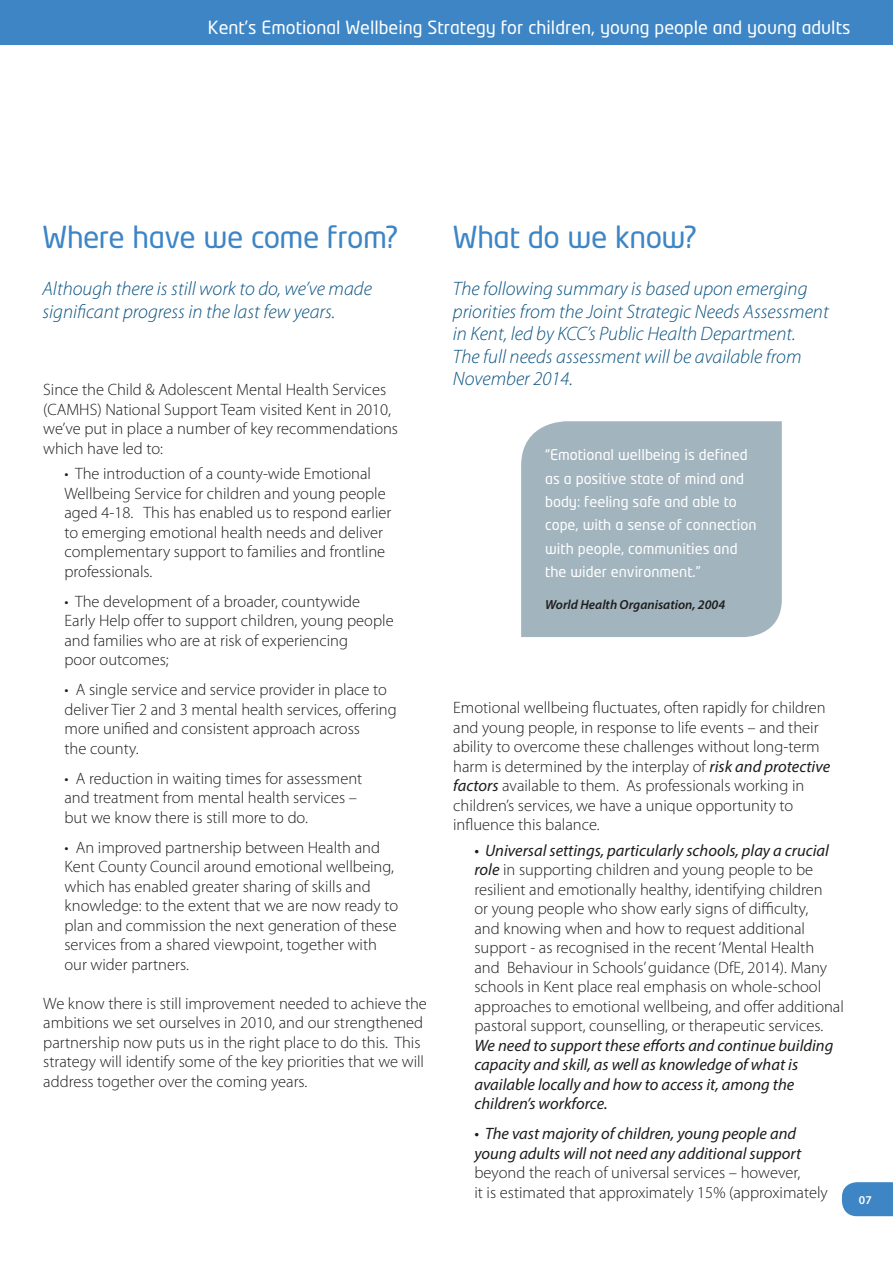
<style>
.page{position:relative;width:893px;height:1263px;background:#fff}
.page>*{position:absolute;margin:0;border:0;box-sizing:border-box;transform-origin:0 0}
.t1{font:30px "Neo Tech";letter-spacing:-.015em;color:#3d85c5}
.Main_Head{font:italic 300 19.5px/22.5px "Myriad Pro";color:#0a5381}
.t2{font:18px "Neo Tech";color:#fff}
.Text{font:300 16.5px/19.5px "Myriad Pro";color:#1d1d1b}
.Main_Head-2{font:14.55px/23.4px "Neo Tech";color:#fff}
.Text-2{font:italic 600 13.2px "Myriad Pro";color:#1d1d1b}
.t3{font:600 12px "Myriad Pro";color:#fff}
.s1{font-weight:400;font-style:italic}
</style>
<div class="page">
<div style="left:0;top:0;width:893px;height:45px;background:#3d85c5"></div>
<svg style="left:842px;top:1182px;width:51px;height:34px;background:#478bc8"></svg>
<div style="left:521px;top:421px;width:261px;height:216px;background:#a2b4be"></div>
<p class="t2" style="left:208px;top:19px;width:644px">Kent’s Emotional Wellbeing Strategy for children, young people and young adults</p>
<p class="t1" style="left:43px;top:222px;width:358px">Where have we come from?</p>
<p class="Main_Head" style="left:43px;top:277px;width:331px">Although there is still work to do, we’ve made</p>
<p class="Main_Head" style="left:43px;top:300px;width:294px">significant progress in the last few years.</p>
<p class="Text" style="left:43px;top:380px;width:356px">Since the Child &amp; Adolescent Mental Health Services (CAMHS) National Support Team visited Kent in 2010, we’ve put in place a number of key recommendations which have led to:</p>
<p class="Text" style="left:64px;top:464px;width:328px">• The introduction of a county-wide Emotional Wellbeing Service for children and young people aged 4-18. This has enabled us to respond earlier to emerging emotional health needs and deliver complementary support to families and frontline professionals.</p>
<p class="Text" style="left:64px;top:592px;width:331px">• The development of a broader, countywide Early Help offer to support children, young people and families who are at risk of experiencing<br>poor outcomes;</p>
<p class="Text" style="left:64px;top:680px;width:334px">• A single service and service provider in place to deliver Tier 2 and 3 mental health services, offering more unified and consistent approach across<br>the county.</p>
<p class="Text" style="left:64px;top:769px;width:299px">• A reduction in waiting times for assessment and treatment from mental health services – but we know there is still more to do.</p>
<p class="Text" style="left:64px;top:838px;width:335px">• An improved partnership between Health and Kent County Council around emotional wellbeing, which has enabled greater sharing of skills and knowledge: to the extent that we are now ready to plan and commission the next generation of these services from a shared viewpoint, together with our wider partners.</p>
<p class="Text" style="left:43px;top:994px;width:385px">We know there is still improvement needed to achieve the ambitions we set ourselves in 2010, and our strengthened partnership now puts us in the right place to do this. This strategy will identify some of the key priorities that we will address together over the coming years.</p>
<p class="t1" style="left:453px;top:222px;width:246px">What do we know?</p>
<p class="Main_Head" style="left:453px;top:277px;width:377px">The following summary is based upon emerging priorities from the Joint Strategic Needs Assessment in Kent, led by KCC’s Public Health Department.<br>The full needs assessment will be available from November 2014.</p>
<p class="Main_Head-2" style="left:545px;top:444px;width:213px">“Emotional wellbeing is defined as a positive state of mind and body: feeling safe and able to cope, with a sense of connection with people, communities and the wider environment.”</p>
<p class="Text-2" style="left:545px;top:596px;width:182px">World Health Organisation, 2004</p>
<p class="Text" style="left:453px;top:698px;width:378px">Emotional wellbeing fluctuates, often rapidly for children and young people, in response to life events – and their ability to overcome these challenges without long-term harm is determined by the interplay of <span class="s1">risk and protective factors</span> available to them. As professionals working in children’s services, we have a unique opportunity to influence this balance.</p>
<p class="Text" style="left:474px;top:841px;width:356px"><span class="s1">• Universal settings, particularly schools, play a crucial role</span> in supporting children and young people to be resilient and emotionally healthy, identifying children</p>
<p class="Text" style="left:474px;top:899px;width:341px">or young people who show early signs of difficulty, and knowing when and how to request additional support - as recognised in the recent ‘Mental Health</p>
<p class="Text" style="left:474px;top:958px;width:371px">and Behaviour in Schools’ guidance (DfE, 2014). Many schools in Kent place real emphasis on whole-school approaches to emotional wellbeing, and offer additional pastoral support, counselling, or therapeutic services.<br><span class="s1">We need to support these efforts and continue building capacity and skill, as well as knowledge of what is available locally and how to access it, among the children’s workforce.</span></p>
<p class="Text" style="left:474px;top:1124px;width:355px"><span class="s1">• The vast majority of children, young people and young adults will not need any additional support </span>beyond the reach of universal services – however,<br>it is estimated that approximately 15% (approximately</p>
<p class="t3" style="left:859px;top:1192px;width:14px">07</p>
</div>
